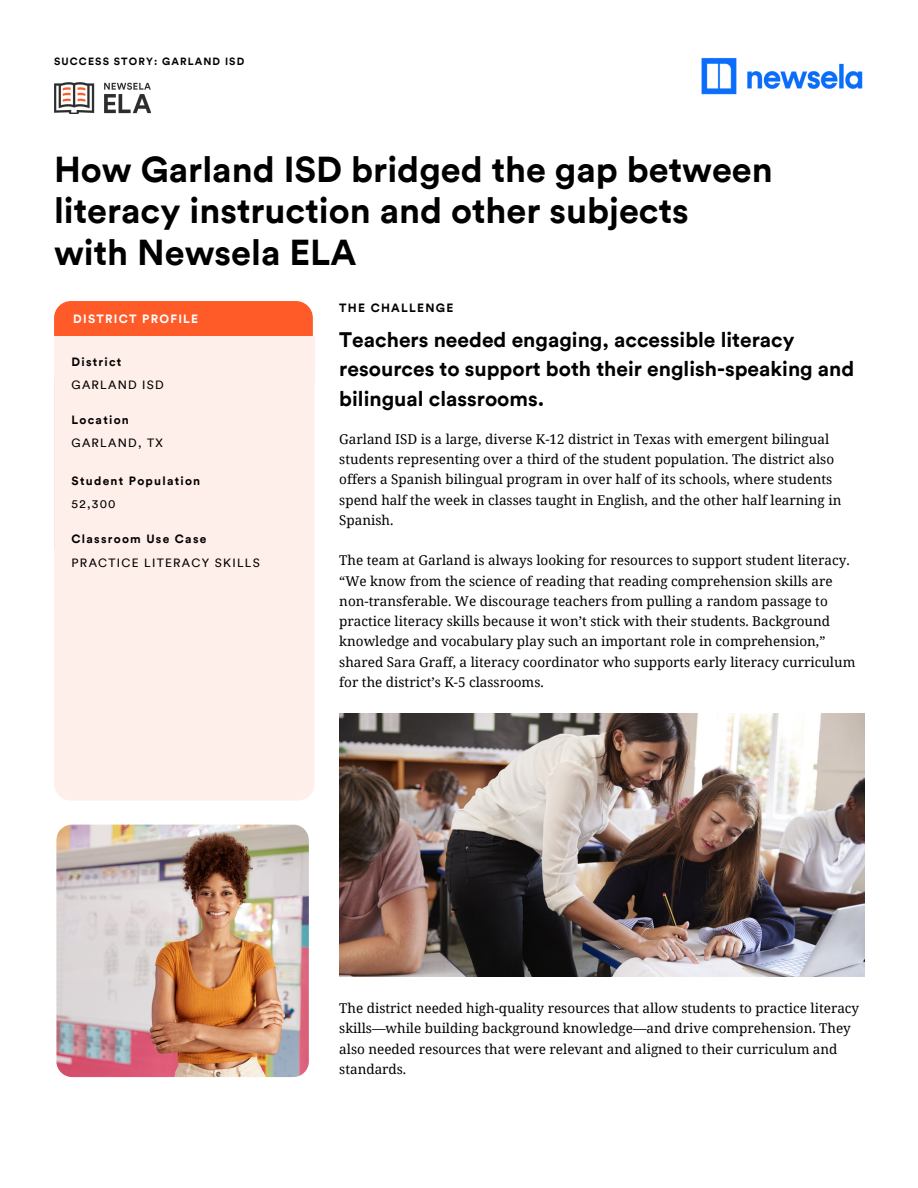
<style>
.page{position:relative;width:918px;height:1188px;background:#fff}
.page>*{position:absolute;margin:0;border:0;box-sizing:border-box;transform-origin:0 0}
.t1{font:700 36px/41.7px "Circular";color:#000}
.t2{font:700 21px/29.2px "Circular";color:#000}
.t3{font:13.5px/20.2px "Noto Serif";color:#000}
.t4{font:700 12px "Circular";letter-spacing:.105em;color:#000}
.t5{font:12px "Circular";letter-spacing:.105em;color:#000}
.t6{font:700 12px "Circular";letter-spacing:.105em;color:#fff}
.t7{font:700 10.5px "Circular";letter-spacing:.105em;color:#000}
</style>
<div class="page">
<img style="left:339px;top:714px;width:526px;height:263px">
<div style="left:54px;top:301px;width:259px;height:260px;background:#ff5b29;border-radius:17px"></div>
<div style="left:54px;top:360px;width:260px;height:441px;background:#ffefea;border-radius:17px"></div>
<div style="left:54px;top:336px;width:260px;height:45px;background:#ffefea"></div>
<img style="left:56px;top:825px;width:253px;height:252px;border-radius:16px">
<img style="left:54px;top:82px;width:97px;height:32px">
<img style="left:701px;top:57px;width:162px;height:38px">
<h3 class="t7" style="left:54px;top:54px;width:192px">SUCCESS STORY: GARLAND ISD</h3>
<h4 class="t1" style="left:54px;top:148px;width:720px">How Garland ISD bridged the gap between literacy instruction and other subjects<br>with Newsela ELA</h4>
<h5 class="t6" style="left:73px;top:311px;width:126px">DISTRICT PROFILE</h5>
<h6 class="t4" style="left:72px;top:354px;width:51px">District</h6>
<h5 class="t5" style="left:72px;top:377px;width:94px">GARLAND ISD</h5>
<p class="t4" style="left:72px;top:412px;width:59px">Location</p>
<h4 class="t5" style="left:72px;top:435px;width:93px">GARLAND, TX</h4>
<h2 class="t4" style="left:72px;top:473px;width:130px">Student Population</h2>
<h3 class="t5" style="left:72px;top:496px;width:46px">52,300</h3>
<h3 class="t4" style="left:72px;top:532px;width:136px">Classroom Use Case</h3>
<p class="t5" style="left:72px;top:555px;width:190px">PRACTICE LITERACY SKILLS</p>
<h5 class="t4" style="left:339px;top:300px;width:116px">THE CHALLENGE</h5>
<h6 class="t2" style="left:339px;top:325px;width:517px">Teachers needed engaging, accessible literacy resources to support both their english-speaking and bilingual classrooms.</h6>
<h6 class="t3" style="left:339px;top:429px;width:504px">Garland ISD is a large, diverse K-12 district in Texas with emergent bilingual students representing over a third of the student population. The district also offers a Spanish bilingual program in over half of its schools, where students spend half the week in classes taught in English, and the other half learning in Spanish.</h6>
<h5 class="t3" style="left:339px;top:550px;width:518px">The team at Garland is always looking for resources to support student literacy. “We know from the science of reading that reading comprehension skills are non-transferable. We discourage teachers from pulling a random passage to practice literacy skills because it won’t stick with their students. Background knowledge and vocabulary play such an important role in comprehension,” shared Sara Graff, a literacy coordinator who supports early literacy curriculum for the district’s K-5 classrooms.</h5>
<h6 class="t3" style="left:339px;top:998px;width:521px">The district needed high-quality resources that allow students to practice literacy skills—while building background knowledge—and drive comprehension. They also needed resources that were relevant and aligned to their curriculum and standards.</h6>
</div>
